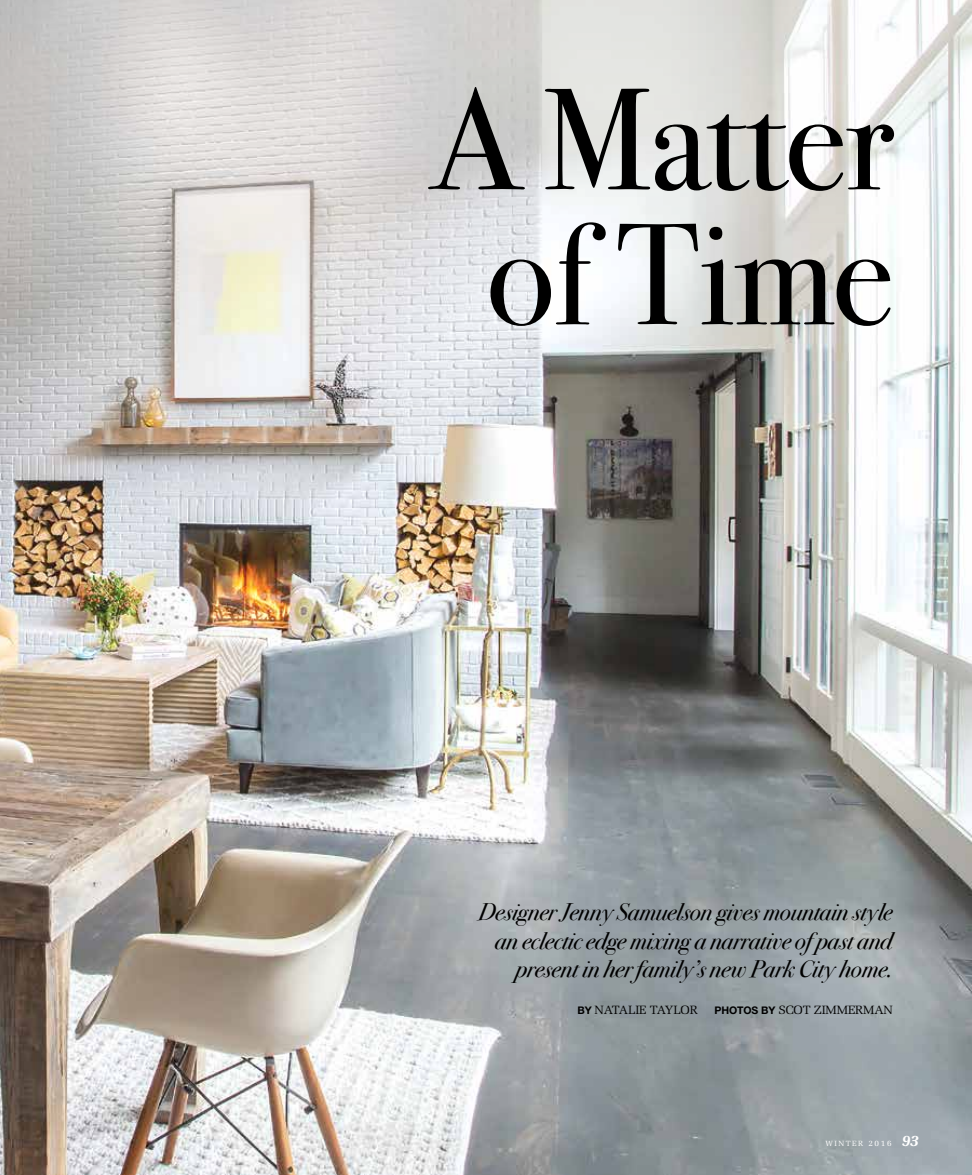
<style>
.page{position:relative;width:972px;height:1175px;background:#fff}
.page>*{position:absolute;margin:0;border:0;box-sizing:border-box;transform-origin:0 0}
.t1{font:144.3px/135px "Bodoni Svty Two ITCTT";letter-spacing:-.01em;color:#000;text-align:center}
.t2{font:italic 24px/28.5px "Bodoni Svty Two OSITCTT";letter-spacing:-.01em;color:#000;text-align:right}
.t3{font:12px "Melior";letter-spacing:-.01em;color:#000}
.t4{font:7.5px "Melior";letter-spacing:.2em;color:#fff}
.s1{font-family:"Helvetica Neue LT Std";font-weight:700;font-size:10.5px}
.s2{font-size:8.25px}
.s3{font-family:"Utopia";font-weight:700;font-style:italic;font-size:15px}
</style>
<div class="page">
<img style="left:0;top:355px;width:972px;height:819px">
<svg style="left:0;top:0;width:972px;height:355px"></svg>
<h1 class="t1" style="left:431px;top:57px;width:464px">A Matter of Time</h1>
<p class="t2" style="left:478px;top:898px;width:416px">Designer Jenny Samuelson gives mountain style an eclectic edge mixing a narrative of past and present in her family’s new Park City home.</p>
<p class="t3" style="left:578px;top:1003px;width:122px"><span class="s1">BY</span> NATALIE TAYLOR</p>
<p class="t3" style="left:715px;top:1003px;width:180px"><span class="s1">PHOTOS BY</span> SCOT ZIMMERMAN</p>
<p class="t4" style="left:825px;top:1139px;width:94px">WINTER <span class="s2">2016</span> <span class="s3">93</span></p>
</div>
